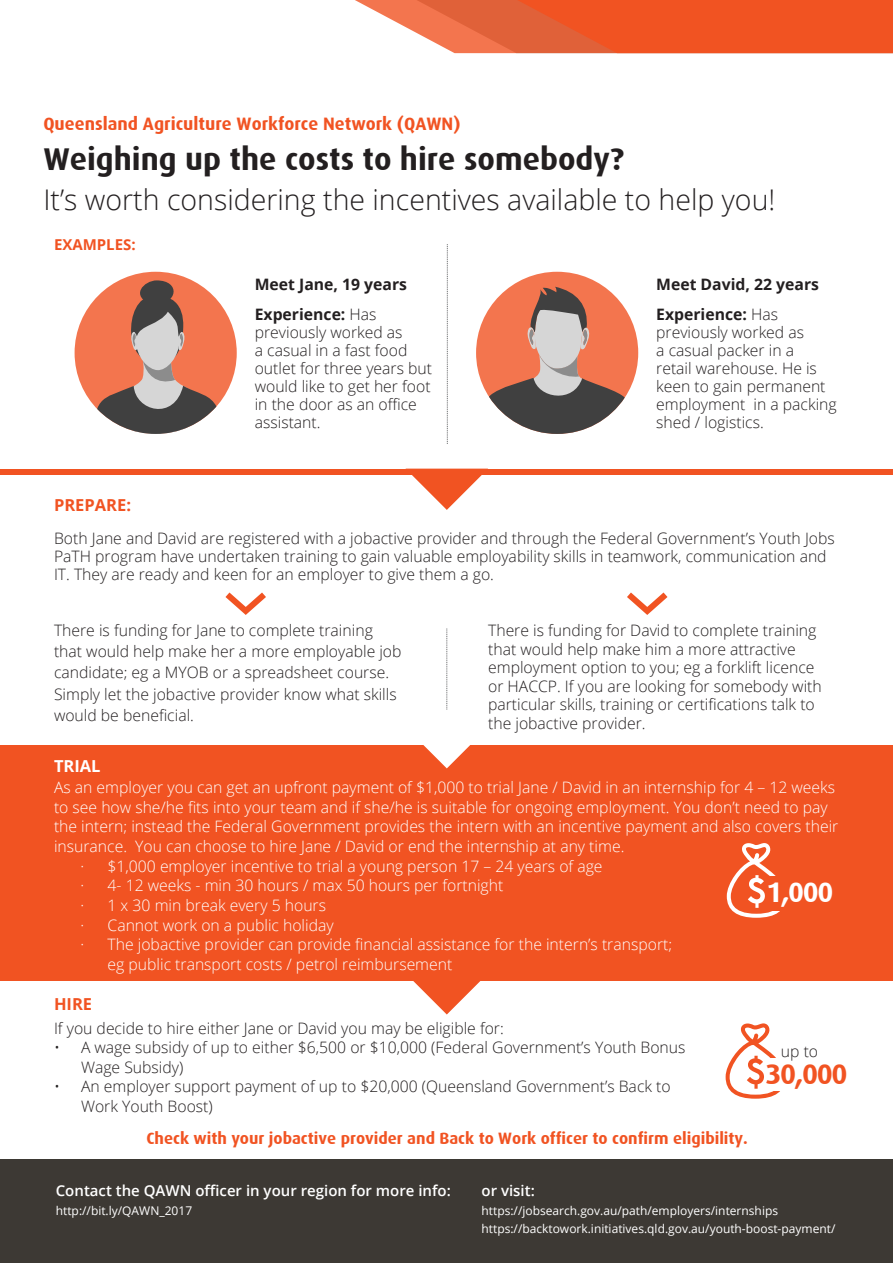
<style>
.page{position:relative;width:893px;height:1263px;background:#fff}
.page>*{position:absolute;margin:0;border:0;box-sizing:border-box;transform-origin:0 0}
.t1{font:700 31.5px "Dax";color:#231f20}
.t2{font:300 28.5px "Open Sans";color:#231f20}
.t3{font:700 28.5px "Dax";color:#f15322}
.t4{font:700 28.35px "Dax";color:#fff}
.t5{font:700 18px "Dax";color:#f15322}
.t6{font:700 16.5px "Dax";color:#f15322}
.t7{font:700 16.5px "Open Sans";color:#f15322}
.t8{font:700 16.5px "Open Sans";color:#fff}
.Normal__Web{font:300 15.75px/18px "Open Sans";color:#231f20}
.Normal__Web-2{font:300 15.75px/19.6px "Open Sans";color:#fff}
.t9{font:700 15.75px "Open Sans";color:#231f20}
.t10{font:600 15px "Open Sans";color:#fff}
.t11{font:700 15px "Open Sans";color:#f15322}
.t12{font:12px/18.3px "Open Sans";color:#fff}
.s1{font-weight:700}
</style>
<div class="page">
<div style="left:0;top:745px;width:893px;height:236px;background:#f15322"></div>
<div style="left:0;top:469px;width:893px;height:5px;background:#f15322"></div>
<svg style="left:413px;top:981px;width:68px;height:33px"></svg>
<svg style="left:405px;top:474px;width:83px;height:36px"></svg>
<svg style="left:355px;top:0;width:538px;height:53px;background:#ef693f"></svg>
<div style="left:75px;top:272px;width:162px;height:162px;background:#f3754e;border-radius:50%"></div>
<svg style="left:97px;top:280px;width:119px;height:154px"></svg>
<div style="left:476px;top:272px;width:162px;height:162px;background:#f3754e;border-radius:50%"></div>
<svg style="left:489px;top:287px;width:136px;height:147px"></svg>
<svg style="left:447px;top:244px;width:1px;height:200px"></svg>
<svg style="left:423px;top:628px;width:47px;height:140px"></svg>
<svg style="left:225px;top:592px;width:41px;height:23px"></svg>
<svg style="left:627px;top:592px;width:41px;height:23px"></svg>
<div style="left:0;top:1159px;width:893px;height:104px;background:#3d3934"></div>
<svg style="left:727px;top:843px;width:53px;height:75px"></svg>
<svg style="left:726px;top:1023px;width:54px;height:76px"></svg>
<div style="left:766px;top:876px;width:73px;height:34px;background:#f15322"></div>
<div style="left:766px;top:1058px;width:90px;height:33px;background:#fff"></div>
<p class="t5" style="left:43px;top:113px;width:419px">Queensland Agriculture Workforce Network (QAWN)</p>
<p class="t1" style="left:43px;top:142px;width:582px">Weighing up the costs to hire somebody?</p>
<p class="t2" style="left:43px;top:180px;width:733px">It’s worth considering the incentives available to help you!</p>
<p class="t11" style="left:54px;top:234px;width:83px">EXAMPLES:</p>
<p class="t7" style="left:54px;top:494px;width:79px">PREPARE:</p>
<p class="t9" style="left:255px;top:273px;width:154px">Meet Jane, 19 years</p>
<p class="Normal__Web" style="left:255px;top:305px;width:179px"><span class="s1">Experience:</span> Has previously worked as<br>a casual in a fast food outlet for three years but would like to get her foot in the door as an office assistant.</p>
<p class="t9" style="left:656px;top:273px;width:164px">Meet David, 22 years</p>
<p class="Normal__Web" style="left:656px;top:305px;width:182px"><span class="s1">Experience:</span> Has previously worked as<br>a casual packer in a<br>retail warehouse. He is keen to gain permanent employment in a packing shed / logistics.</p>
<p class="Normal__Web" style="left:54px;top:529px;width:782px">Both Jane and David are registered with a jobactive provider and through the Federal Government’s Youth Jobs<br>PaTH program have undertaken training to gain valuable employability skills in teamwork, communication and<br>IT. They are ready and keen for an employer to give them a go.</p>
<p class="Normal__Web" style="left:54px;top:619px;width:349px;line-height:21.1px">There is funding for Jane to complete training that would help make her a more employable job candidate; eg a MYOB or a spreadsheet course.<br>Simply let the jobactive provider know what skills would be beneficial.</p>
<p class="Normal__Web" style="left:488px;top:621px;width:335px;line-height:18.6px">There is funding for David to complete training that would help make him a more attractive employment option to you; eg a forklift licence or HACCP. If you are looking for somebody with particular skills, training or certifications talk to the jobactive provider.</p>
<p class="t8" style="left:54px;top:754px;width:48px">TRIAL</p>
<p class="Normal__Web-2" style="left:54px;top:777px;width:786px">As an employer you can get an upfront payment of $1,000 to trial Jane / David in an internship for 4 – 12 weeks to see how she/he fits into your team and if she/he is suitable for ongoing employment. You don’t need to pay the intern; instead the Federal Government provides the intern with an incentive payment and also covers their insurance. You can choose to hire Jane / David or end the internship at any time.</p>
<p class="Normal__Web-2" style="left:81px;top:856px;width:524px">· $1,000 employer incentive to trial a young person 17 – 24 years of age</p>
<p class="Normal__Web-2" style="left:81px;top:875px;width:424px">· 4- 12 weeks - min 30 hours / max 50 hours per fortnight</p>
<p class="Normal__Web-2" style="left:81px;top:895px;width:247px">· 1 x 30 min break every 5 hours</p>
<p class="Normal__Web-2" style="left:81px;top:915px;width:255px">· Cannot work on a public holiday</p>
<p class="Normal__Web-2" style="left:108px;top:934px;width:566px;text-indent:-27px">· The jobactive provider can provide financial assistance for the intern’s transport; eg public transport costs / petrol reimbursement</p>
<p class="t4" style="left:766px;top:876px;width:68px">1,000</p>
<p class="t7" style="left:54px;top:992px;width:40px">HIRE</p>
<p class="Normal__Web" style="left:54px;top:1019px;width:451px">If you decide to hire either Jane or David you may be eligible for:</p>
<p class="Normal__Web" style="left:81px;top:1037px;width:606px;line-height:19.4px;text-indent:-27px">• A wage subsidy of up to either $6,500 or $10,000 (Federal Government’s Youth Bonus<br>Wage Subsidy)</p>
<p class="Normal__Web" style="left:81px;top:1076px;width:591px;line-height:19.4px;text-indent:-27px">• An employer support payment of up to $20,000 (Queensland Government’s Back to<br>Work Youth Boost)</p>
<p class="t6" style="left:146px;top:1129px;width:603px">Check with your jobactive provider and Back to Work officer to confirm eligibility.</p>
<p class="t10" style="left:56px;top:1181px;width:397px">Contact the QAWN officer in your region for more info:</p>
<p class="t12" style="left:56px;top:1201px;width:138px">http://bit.ly/QAWN_2017</p>
<p class="Normal__Web" style="left:781px;top:1041px;width:39px">up to</p>
<p class="t3" style="left:766px;top:1058px;width:83px">30,000</p>
<p class="t10" style="left:482px;top:1181px;width:55px">or visit:</p>
<p class="t12" style="left:482px;top:1201px;width:355px">https://jobsearch.gov.au/path/employers/internships https://backtowork.initiatives.qld.gov.au/youth-boost-payment/</p>
</div>
